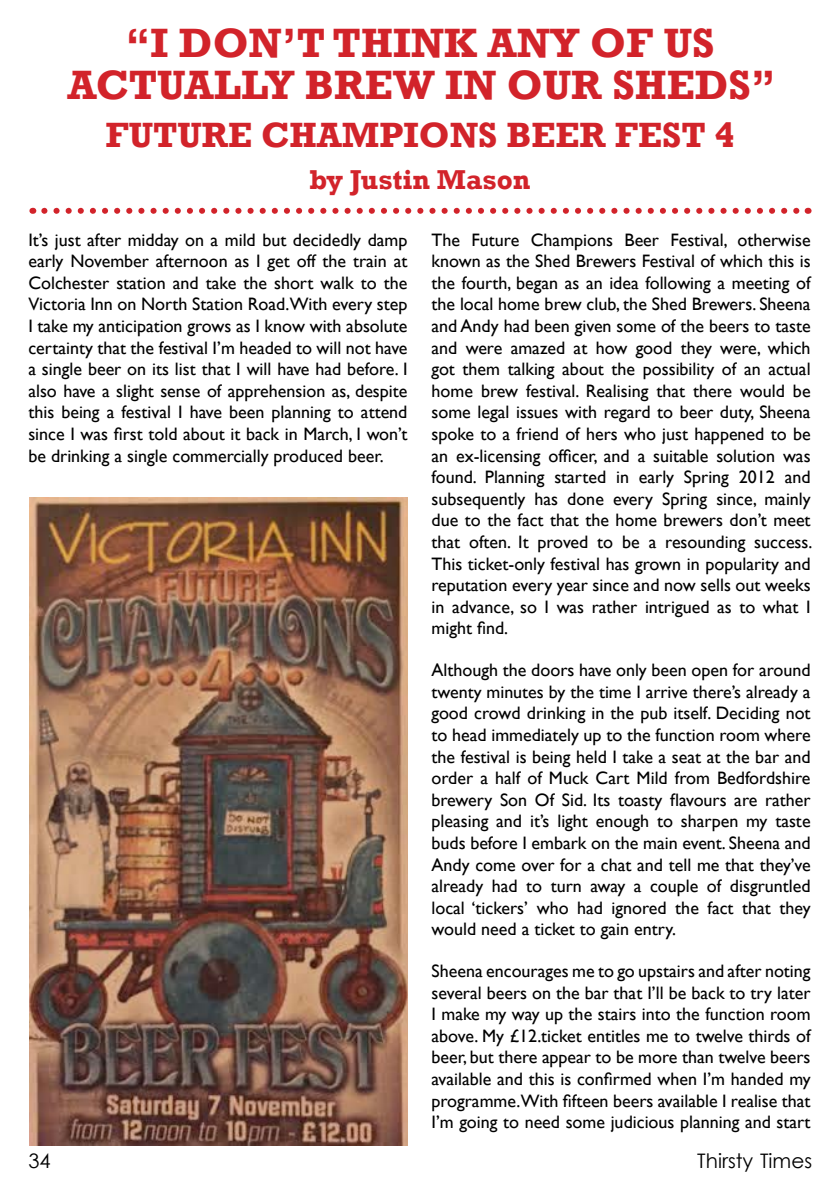
<style>
.page{position:relative;width:840px;height:1191px;background:#fff}
.page>*{position:absolute;margin:0;border:0;box-sizing:border-box;transform-origin:0 0}
.t1{font:700 42px/42px "Rockwell";color:#d2232a;text-align:center}
.t2{font:700 36px "Rockwell";color:#d2232a}
.t3{font:700 28px "Rockwell";color:#d2232a}
.t4{font:20px "Century Gothic";color:#000}
.t5{font:18px/21.6px "Gill Sans";color:#000;text-align:justify}
</style>
<div class="page">
<svg style="left:44px;top:208px;width:756px;height:6px"></svg>
<img style="left:29px;top:498px;width:378px;height:647px">
<h1 class="t1" style="left:67px;top:22px;width:709px">“I DON’T THINK ANY OF US<br>ACTUALLY BREW IN OUR SHEDS”</h1>
<h2 class="t2" style="left:105px;top:113px;width:630px">FUTURE CHAMPIONS BEER FEST 4</h2>
<h3 class="t3" style="left:309px;top:163px;width:222px">by Justin Mason</h3>
<p class="t5" style="left:28px;top:229px;width:380px">It’s just after midday on a mild but decidedly damp early November afternoon as I get off the train at Colchester station and take the short walk to the Victoria Inn on North Station Road.With every step I take my anticipation grows as I know with absolute certainty that the festival I’m headed to will not have a single beer on its list that I will have had before. I also have a slight sense of apprehension as, despite this being a festival I have been planning to attend since I was first told about it back in March, I won’t be drinking a single commercially produced beer.</p>
<p class="t5" style="left:431px;top:229px;width:382px">The Future Champions Beer Festival, otherwise known as the Shed Brewers Festival of which this is the fourth, began as an idea following a meeting of the local home brew club, the Shed Brewers. Sheena and Andy had been given some of the beers to taste and were amazed at how good they were, which got them talking about the possibility of an actual home brew festival. Realising that there would be some legal issues with regard to beer duty, Sheena spoke to a friend of hers who just happened to be an ex-licensing officer, and a suitable solution was found. Planning started in early Spring 2012 and subsequently has done every Spring since, mainly due to the fact that the home brewers don’t meet that often. It proved to be a resounding success.<br>This ticket-only festival has grown in popularity and reputation every year since and now sells out weeks in advance, so I was rather intrigued as to what I might find.</p>
<p class="t5" style="left:431px;top:659px;width:380px">Although the doors have only been open for around twenty minutes by the time I arrive there’s already a good crowd drinking in the pub itself. Deciding not to head immediately up to the function room where the festival is being held I take a seat at the bar and order a half of Muck Cart Mild from Bedfordshire brewery Son Of Sid. Its toasty flavours are rather pleasing and it’s light enough to sharpen my taste buds before I embark on the main event. Sheena and Andy come over for a chat and tell me that they’ve already had to turn away a couple of disgruntled local ‘tickers’ who had ignored the fact that they would need a ticket to gain entry.</p>
<p class="t5" style="left:431px;top:960px;width:380px">Sheena encourages me to go upstairs and after noting several beers on the bar that I’ll be back to try later I make my way up the stairs into the function room above. My £12.ticket entitles me to twelve thirds of beer, but there appear to be more than twelve beers available and this is confirmed when I’m handed my programme.With fifteen beers available I realise that I’m going to need some judicious planning and start</p>
<p class="t4" style="left:28px;top:1147px;width:24px">34</p>
<p class="t4" style="left:697px;top:1147px;width:116px">Thirsty Times</p>
</div>
